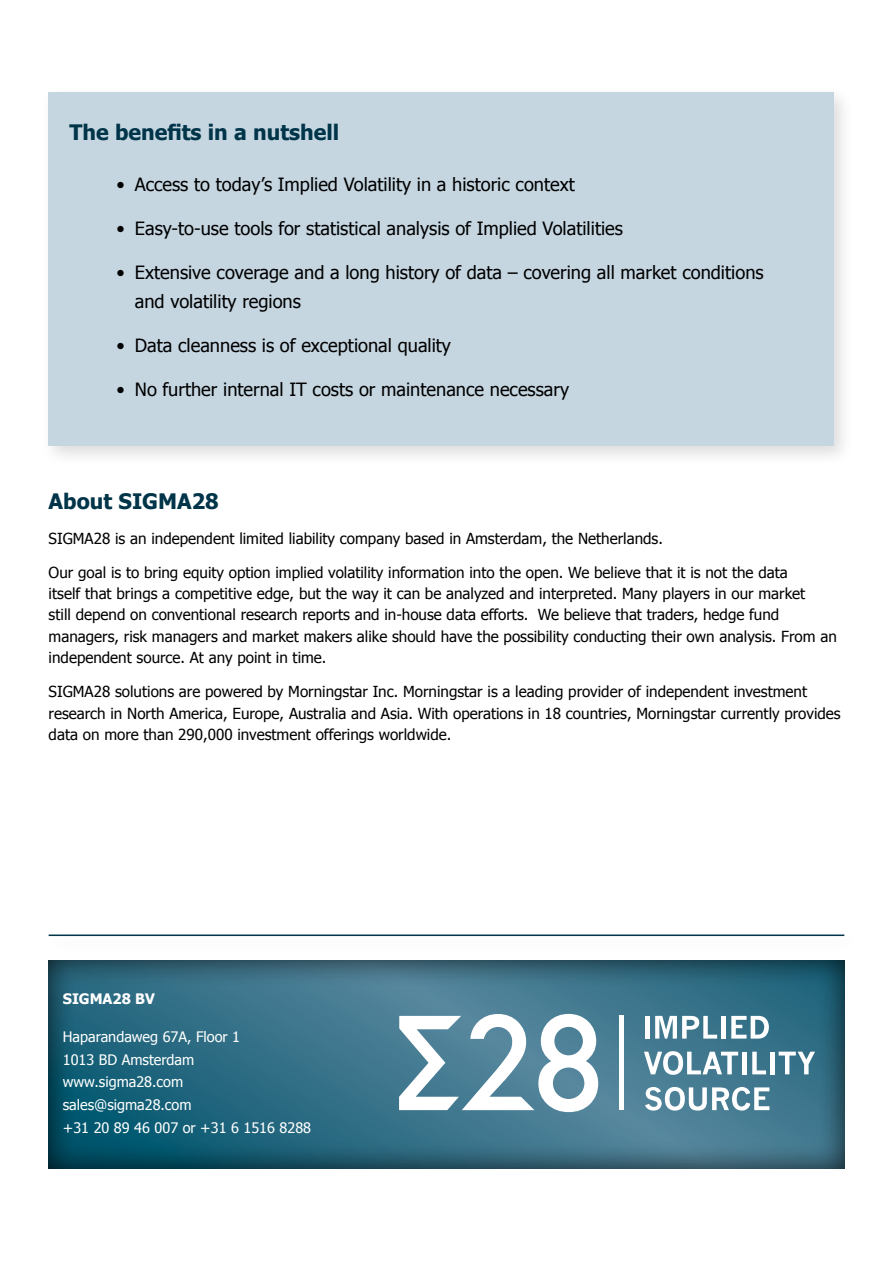
<style>
.page{position:relative;width:893px;height:1263px;background:#fff}
.page>*{position:absolute;margin:0;border:0;box-sizing:border-box;transform-origin:0 0}
.t1{font:700 21.3px "Tahoma";color:#003449}
.t2{font:18.3px/29px "Tahoma";color:#000}
.t3{font:15.15px/21.3px "Tahoma";color:#000}
.t4{font:14.4px/22.8px "Tahoma";color:#fff}
.t5{font:700 14.4px "Tahoma";color:#fff}
</style>
<div class="page">
<div style="left:40px;top:85px;width:814px;height:381px;background:#000;opacity:.14"></div>
<div style="left:49px;top:93px;width:785px;height:353px;background:#c5d6e1"></div>
<div style="left:35px;top:959px;width:823px;height:212px;background:#000;opacity:.75"></div>
<hr style="left:49px;top:934px;width:795px;height:2px;background:#003449">
<hr style="left:619px;top:1016px;width:4px;height:94px;background:#fff">
<div style="left:721px;top:1016px;width:5px;height:22px;background:#fff"></div>
<svg style="left:655px;top:1016px;width:62px;height:22px"></svg>
<div style="left:645px;top:1016px;width:5px;height:22px;background:#fff"></div>
<svg style="left:731px;top:1016px;width:38px;height:22px"></svg>
<div style="left:742px;top:1052px;width:5px;height:22px;background:#fff"></div>
<svg style="left:752px;top:1052px;width:14px;height:22px"></svg>
<svg style="left:779px;top:1052px;width:36px;height:22px"></svg>
<hr style="left:770px;top:1052px;width:4px;height:22px;background:#fff">
<svg style="left:644px;top:1051px;width:94px;height:24px"></svg>
<svg style="left:645px;top:1087px;width:124px;height:23px"></svg>
<svg style="left:399px;top:1014px;width:199px;height:98px"></svg>
<h1 class="t1" style="left:69px;top:118px;width:271px">The benefits in a nutshell</h1>
<p class="t2" style="left:117px;top:169px;width:460px">• Access to today’s Implied Volatility in a historic context</p>
<p class="t2" style="left:117px;top:213px;width:508px">• Easy-to-use tools for statistical analysis of Implied Volatilities</p>
<p class="t2" style="left:135px;top:257px;width:630px;text-indent:-18px">• Extensive coverage and a long history of data – covering all market conditions and volatility regions</p>
<p class="t2" style="left:117px;top:330px;width:336px">• Data cleanness is of exceptional quality</p>
<p class="t2" style="left:117px;top:374px;width:454px">• No further internal IT costs or maintenance necessary</p>
<h1 class="t1" style="left:49px;top:487px;width:172px">About SIGMA28</h1>
<p class="t3" style="left:49px;top:527px;width:616px">SIGMA28 is an independent limited liability company based in Amsterdam, the Netherlands.</p>
<p class="t3" style="left:49px;top:561px;width:790px">Our goal is to bring equity option implied volatility information into the open. We believe that it is not the data<br>itself that brings a competitive edge, but the way it can be analyzed and interpreted. Many players in our market<br>still depend on conventional research reports and in-house data efforts. We believe that traders, hedge fund managers, risk managers and market makers alike should have the possibility conducting their own analysis. From an independent source. At any point in time.</p>
<p class="t3" style="left:49px;top:680px;width:793px">SIGMA28 solutions are powered by Morningstar Inc. Morningstar is a leading provider of independent investment research in North America, Europe, Australia and Asia. With operations in 18 countries, Morningstar currently provides data on more than 290,000 investment offerings worldwide.</p>
<p class="t5" style="left:63px;top:988px;width:93px">SIGMA28 BV</p>
<p class="t4" style="left:63px;top:1024px;width:250px">Haparandaweg 67A, Floor 1<br>1013 BD Amsterdam www.sigma28.com sales@sigma28.com<br>+31 20 89 46 007 or +31 6 1516 8288</p>
</div>
